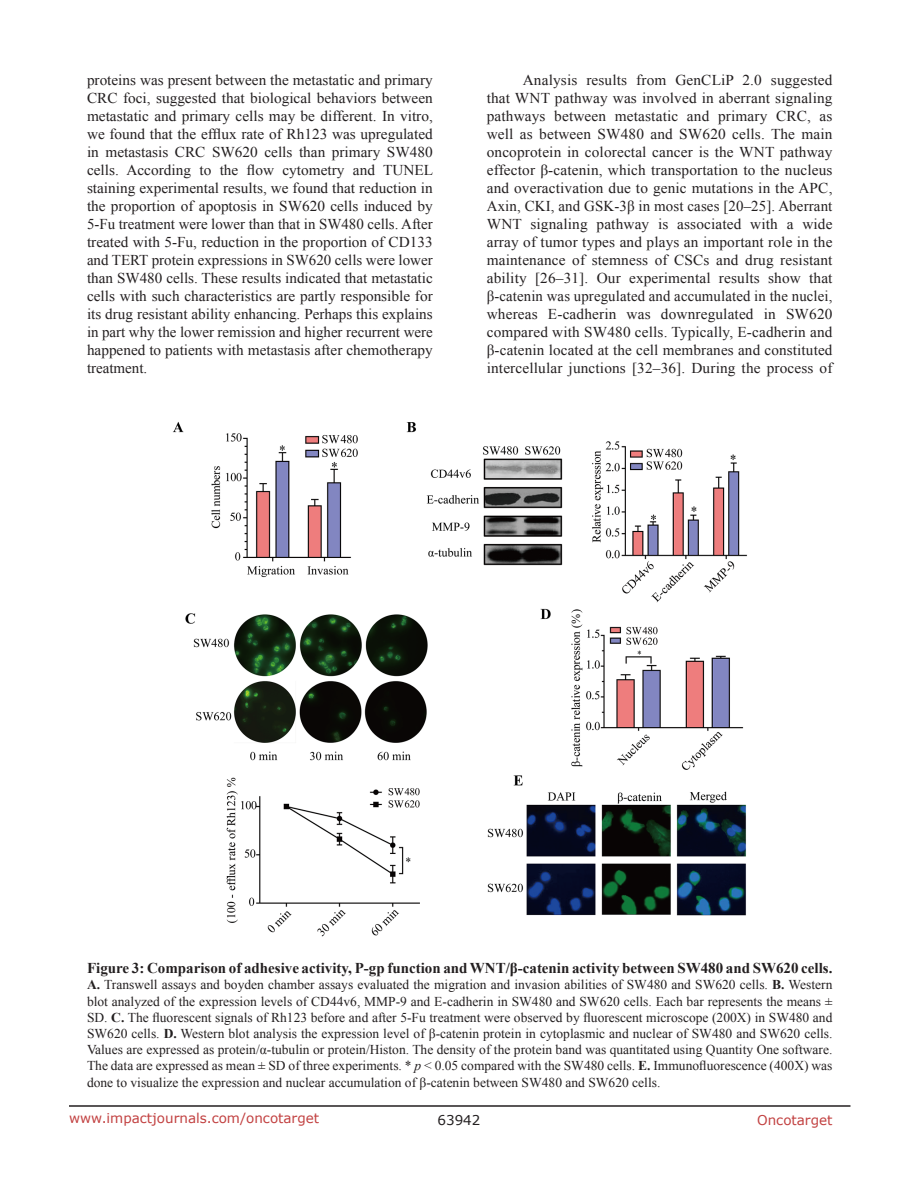
<style>
.page{position:relative;width:918px;height:1188px;background:#fff}
.page>*{position:absolute;margin:0;border:0;box-sizing:border-box;transform-origin:0 0}
.t1{font:15px/18px "Times New Roman";letter-spacing:.005em;color:#231f20;text-align:justify}
.t2{font:700 15px "Times New Roman";color:#231f20}
.t3{font:13.5px/16.2px "Times New Roman";color:#231f20;text-align:justify}
.t4{font:13.5px "Verdana";color:#c24141}
.t5{font:13.5px "Verdana";color:#231f20}
.s1{font-weight:700}
.s2{font-style:italic}
</style>
<div class="page">
<hr style="left:69px;top:1105px;width:781px;height:2px;background:#231f20">
<img style="left:173px;top:422px;width:574px;height:515px">
<p class="t1" style="left:87px;top:71px;width:348px">proteins was present between the metastatic and primary CRC foci, suggested that biological behaviors between metastatic and primary cells may be different. In vitro, we found that the efflux rate of Rh123 was upregulated in metastasis CRC SW620 cells than primary SW480 cells. According to the flow cytometry and TUNEL staining experimental results, we found that reduction in the proportion of apoptosis in SW620 cells induced by 5-Fu treatment were lower than that in SW480 cells. After treated with 5-Fu, reduction in the proportion of CD133 and TERT protein expressions in SW620 cells were lower than SW480 cells. These results indicated that metastatic cells with such characteristics are partly responsible for its drug resistant ability enhancing. Perhaps this explains in part why the lower remission and higher recurrent were happened to patients with metastasis after chemotherapy treatment.</p>
<p class="t1" style="left:487px;top:71px;width:347px;text-indent:36px">Analysis results from GenCLiP 2.0 suggested that WNT pathway was involved in aberrant signaling pathways between metastatic and primary CRC, as well as between SW480 and SW620 cells. The main oncoprotein in colorectal cancer is the WNT pathway effector β-catenin, which transportation to the nucleus and overactivation due to genic mutations in the APC, Axin, CKI, and GSK-3β in most cases [20–25]. Aberrant WNT signaling pathway is associated with a wide array of tumor types and plays an important role in the maintenance of stemness of CSCs and drug resistant ability [26–31]. Our experimental results show that β-catenin was upregulated and accumulated in the nuclei, whereas E-cadherin was downregulated in SW620 compared with SW480 cells. Typically, E-cadherin and β-catenin located at the cell membranes and constituted intercellular junctions [32–36]. During the process of</p>
<p class="t2" style="left:87px;top:958px;width:747px">Figure 3: Comparison of adhesive activity, P-gp function and WNT/β-catenin activity between SW480 and SW620 cells.</p>
<p class="t3" style="left:87px;top:977px;width:747px"><span class="s1">A.</span> Transwell assays and boyden chamber assays evaluated the migration and invasion abilities of SW480 and SW620 cells. <span class="s1">B.</span> Western blot analyzed of the expression levels of CD44v6, MMP-9 and E-cadherin in SW480 and SW620 cells. Each bar represents the means ± SD. <span class="s1">C.</span> The fluorescent signals of Rh123 before and after 5-Fu treatment were observed by fluorescent microscope (200X) in SW480 and SW620 cells. <span class="s1">D.</span> Western blot analysis the expression level of β-catenin protein in cytoplasmic and nuclear of SW480 and SW620 cells.<br>Values are expressed as protein/α-tubulin or protein/Histon. The density of the protein band was quantitated using Quantity One software.<br>The data are expressed as mean ± SD of three experiments. * <span class="s2">p</span> &lt; 0.05 compared with the SW480 cells. <span class="s1">E.</span> Immunofluorescence (400X) was done to visualize the expression and nuclear accumulation of β-catenin between SW480 and SW620 cells.</p>
<p class="t4" style="left:69px;top:1109px;width:252px">www.impactjournals.com/oncotarget</p>
<p class="t5" style="left:438px;top:1111px;width:44px">63942</p>
<p class="t4" style="left:757px;top:1111px;width:77px">Oncotarget</p>
</div>
